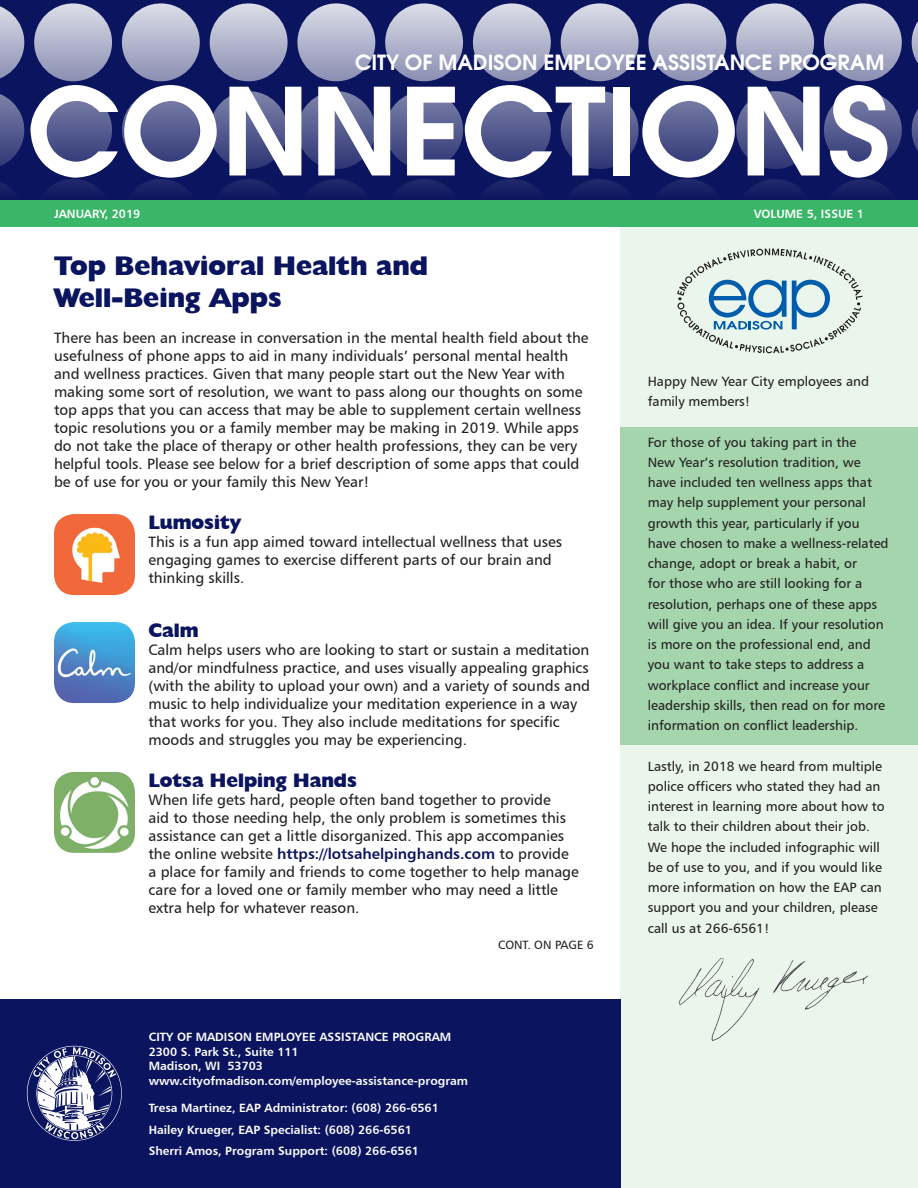
<style>
.page{position:relative;width:918px;height:1188px;background:#fff}
.page>*{position:absolute;margin:0;border:0;box-sizing:border-box;transform-origin:0 0}
.t1{font:700 120px "Avalon";color:#fff}
.t2{font:800 27px/32.4px "Humanist 521 BT";color:#0b145e}
.t3{font:700 21px "Avalon";color:#fff}
.t4{font:800 19.5px "Humanist 521 BT";color:#0b145e}
.t5{font:15px/18px "Humanist 777 BT Roman B";color:#231f20}
.t6{font:15px "Humanist 777 BT Bold B";color:#0b145e}
.t7{font:13.5px/20.2px "Humanist 777 BT Roman B";color:#231f20}
.t8{font:12px/14.4px "Humanist 777 BT Bold B";color:#fff}
.t9{font:12px "Humanist 777 BT Roman B";color:#231f20}
.s1{font-family:"Humanist 777 BT Roman B";color:#231f20}
</style>
<div class="page">
<div style="left:621px;top:209px;width:297px;height:979px;background:#eaf5ec"></div>
<div style="left:0;top:0;width:918px;height:201px;background:#0b145e"></div>
<svg style="left:0;top:6px;width:24px;height:73px"></svg>
<div style="left:34px;top:3px;width:78px;height:78px;background:linear-gradient(to bottom,#d7d8e4,#8d91b4);border-radius:50%"></div>
<div style="left:122px;top:3px;width:78px;height:78px;background:linear-gradient(to bottom,#d6d8e4,#8d91b4);border-radius:50%"></div>
<div style="left:210px;top:3px;width:78px;height:78px;background:linear-gradient(to bottom,#d6d7e4,#8d91b4);border-radius:50%"></div>
<div style="left:297px;top:3px;width:78px;height:78px;background:linear-gradient(to bottom,#d7d8e4,#8d91b4);border-radius:50%"></div>
<div style="left:385px;top:3px;width:78px;height:78px;background:linear-gradient(to bottom,#d7d8e4,#8d91b4);border-radius:50%"></div>
<div style="left:473px;top:3px;width:78px;height:78px;background:linear-gradient(to bottom,#d6d8e4,#8d91b4);border-radius:50%"></div>
<div style="left:561px;top:3px;width:78px;height:78px;background:linear-gradient(to bottom,#d6d7e4,#8d91b4);border-radius:50%"></div>
<div style="left:648px;top:3px;width:78px;height:78px;background:linear-gradient(to bottom,#d7d8e4,#8d91b4);border-radius:50%"></div>
<div style="left:736px;top:3px;width:78px;height:78px;background:linear-gradient(to bottom,#d7d8e4,#8d91b4);border-radius:50%"></div>
<div style="left:824px;top:3px;width:78px;height:78px;background:linear-gradient(to bottom,#d6d8e4,#8d91b4);border-radius:50%"></div>
<svg style="left:912px;top:21px;width:6px;height:42px"></svg>
<svg style="left:0;top:94px;width:24px;height:72px"></svg>
<div style="left:34px;top:91px;width:78px;height:78px;background:linear-gradient(to bottom,#7e83aa,#2f3675);border-radius:50%"></div>
<div style="left:122px;top:91px;width:78px;height:78px;background:linear-gradient(to bottom,#7e82a9,#2f3675);border-radius:50%"></div>
<div style="left:210px;top:91px;width:78px;height:78px;background:linear-gradient(to bottom,#7d82a9,#2f3675);border-radius:50%"></div>
<div style="left:297px;top:91px;width:78px;height:78px;background:linear-gradient(to bottom,#7e83aa,#2f3675);border-radius:50%"></div>
<div style="left:385px;top:91px;width:78px;height:78px;background:linear-gradient(to bottom,#7e83aa,#2f3675);border-radius:50%"></div>
<div style="left:473px;top:91px;width:78px;height:78px;background:linear-gradient(to bottom,#7e82a9,#2f3675);border-radius:50%"></div>
<div style="left:561px;top:91px;width:78px;height:78px;background:linear-gradient(to bottom,#7d82a9,#2f3675);border-radius:50%"></div>
<div style="left:648px;top:91px;width:78px;height:78px;background:linear-gradient(to bottom,#7e83aa,#2f3675);border-radius:50%"></div>
<div style="left:736px;top:91px;width:78px;height:78px;background:linear-gradient(to bottom,#7e83aa,#2f3675);border-radius:50%"></div>
<div style="left:824px;top:91px;width:78px;height:78px;background:linear-gradient(to bottom,#7e82a9,#2f3675);border-radius:50%"></div>
<svg style="left:912px;top:109px;width:6px;height:42px"></svg>
<svg style="left:0;top:182px;width:12px;height:9px"></svg>
<svg style="left:46px;top:179px;width:54px;height:12px"></svg>
<svg style="left:134px;top:179px;width:54px;height:12px"></svg>
<svg style="left:222px;top:179px;width:53px;height:12px"></svg>
<svg style="left:310px;top:179px;width:53px;height:12px"></svg>
<svg style="left:397px;top:179px;width:54px;height:12px"></svg>
<svg style="left:485px;top:179px;width:54px;height:12px"></svg>
<svg style="left:573px;top:179px;width:53px;height:12px"></svg>
<svg style="left:661px;top:179px;width:53px;height:12px"></svg>
<svg style="left:748px;top:179px;width:54px;height:12px"></svg>
<svg style="left:836px;top:179px;width:54px;height:12px"></svg>
<div style="left:0;top:999px;width:621px;height:189px;background:#0b145e"></div>
<svg style="left:27px;top:1046px;width:95px;height:95px"></svg>
<div style="left:0;top:200px;width:918px;height:27px;background:#39b667"></div>
<div style="left:621px;top:427px;width:297px;height:318px;background:#a4d5ad"></div>
<img style="left:678px;top:958px;width:190px;height:83px">
<img style="left:54px;top:514px;width:81px;height:81px">
<img style="left:54px;top:622px;width:81px;height:81px">
<img style="left:54px;top:772px;width:81px;height:81px">
<svg style="left:677px;top:249px;width:186px;height:104px"></svg>
<h3 class="t3" style="left:355px;top:48px;width:531px">CITY OF MADISON EMPLOYEE ASSISTANCE PROGRAM</h3>
<h1 class="t1" style="left:27px;top:50px;width:865px">CONNECTIONS</h1>
<p class="t8" style="left:54px;top:207px;width:88px">JANUARY, 2019</p>
<p class="t8" style="left:754px;top:207px;width:112px">VOLUME 5, ISSUE 1</p>
<h2 class="t2" style="left:54px;top:249px;width:376px">Top Behavioral Health and<br>Well‑Being Apps</h2>
<p class="t5" style="left:54px;top:329px;width:536px">There has been an increase in conversation in the mental health field about the usefulness of phone apps to aid in many individuals’ personal mental health and wellness practices. Given that many people start out the New Year with making some sort of resolution, we want to pass along our thoughts on some top apps that you can access that may be able to supplement certain wellness topic resolutions you or a family member may be making in 2019. While apps do not take the place of therapy or other health professions, they can be very helpful tools. Please see below for a brief description of some apps that could be of use for you or your family this New Year!</p>
<h3 class="t4" style="left:148px;top:510px;width:94px">Lumosity</h3>
<p class="t5" style="left:148px;top:532px;width:415px">This is a fun app aimed toward intellectual wellness that uses engaging games to exercise different parts of our brain and thinking skills.</p>
<h3 class="t4" style="left:148px;top:618px;width:52px">Calm</h3>
<p class="t5" style="left:148px;top:640px;width:443px">Calm helps users who are looking to start or sustain a meditation and/or mindfulness practice, and uses visually appealing graphics (with the ability to upload your own) and a variety of sounds and music to help individualize your meditation experience in a way that works for you. They also include meditations for specific moods and struggles you may be experiencing.</p>
<h3 class="t4" style="left:148px;top:768px;width:210px">Lotsa Helping Hands</h3>
<p class="t5" style="left:148px;top:790px;width:419px">When life gets hard, people often band together to provide aid to those needing help, the only problem is sometimes this assistance can get a little disorganized. This app accompanies</p>
<p class="t6" style="left:148px;top:844px;width:422px"><span class="s1">the online website</span> https://lotsahelpinghands.com <span class="s1">to provide</span></p>
<p class="t5" style="left:148px;top:862px;width:432px">a place for family and friends to come together to help manage care for a loved one or family member who may need a little extra help for whatever reason.</p>
<p class="t9" style="left:498px;top:937px;width:97px">CONT. ON PAGE 6</p>
<p class="t8" style="left:149px;top:1030px;width:321px">CITY OF MADISON EMPLOYEE ASSISTANCE PROGRAM 2300 S. Park St., Suite 111<br>Madison, WI 53703 www.cityofmadison.com/employee-assistance-program</p>
<p class="t8" style="left:149px;top:1097px;width:292px;line-height:21.1px">Tresa Martinez, EAP Administrator: (608) 266-6561<br>Hailey Krueger, EAP Specialist: (608) 266-6561<br>Sherri Amos, Program Support: (608) 266-6561</p>
<p class="t7" style="left:648px;top:371px;width:223px">Happy New Year City employees and family members!</p>
<p class="t7" style="left:648px;top:432px;width:242px">For those of you taking part in the<br>New Year’s resolution tradition, we have included ten wellness apps that may help supplement your personal growth this year, particularly if you have chosen to make a wellness-related change, adopt or break a habit, or<br>for those who are still looking for a resolution, perhaps one of these apps will give you an idea. If your resolution is more on the professional end, and you want to take steps to address a workplace conflict and increase your leadership skills, then read on for more information on conflict leadership.</p>
<p class="t7" style="left:648px;top:756px;width:238px">Lastly, in 2018 we heard from multiple police officers who stated they had an interest in learning more about how to talk to their children about their job.<br>We hope the included infographic will be of use to you, and if you would like more information on how the EAP can support you and your children, please call us at 266-6561!</p>
</div>
